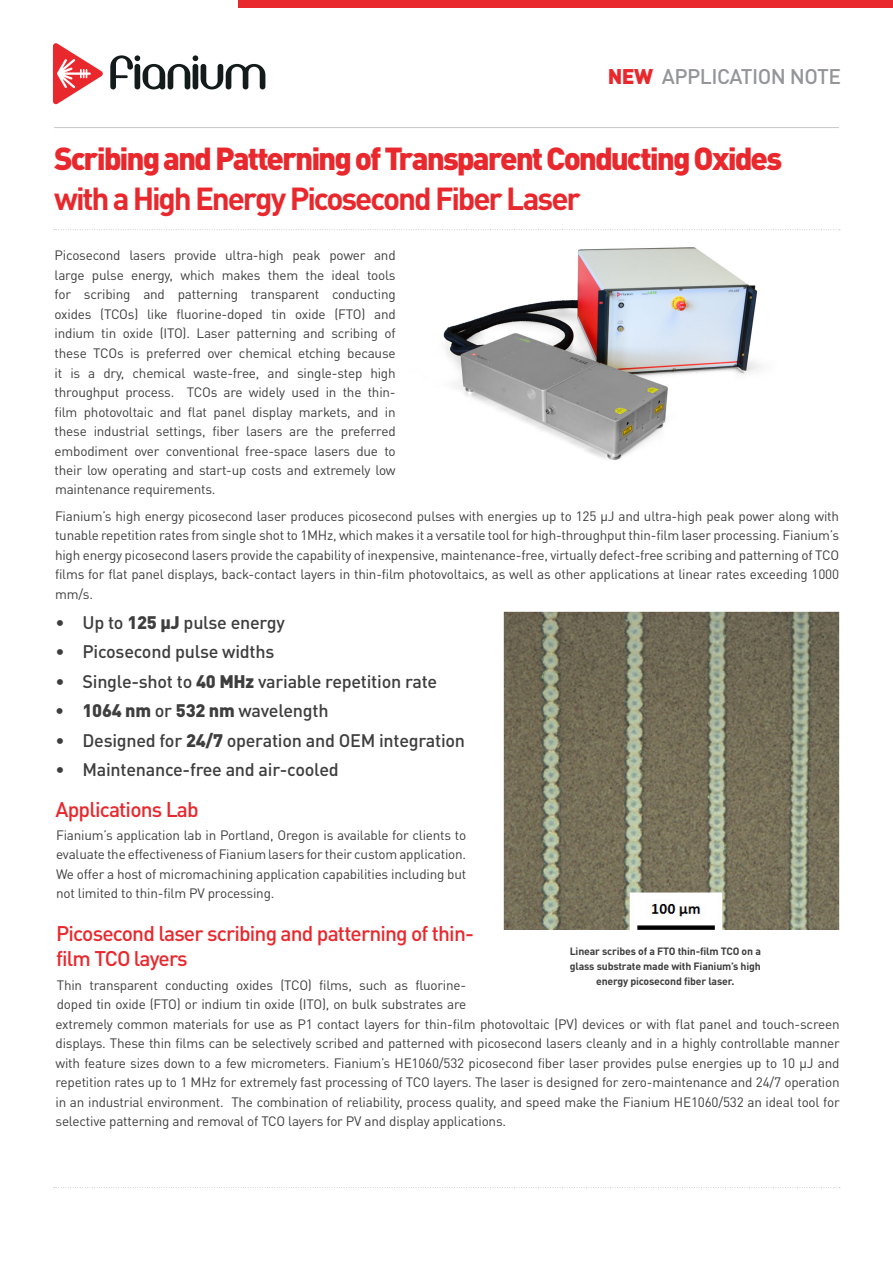
<style>
.page{position:relative;width:893px;height:1263px;background:#fff}
.page>*{position:absolute;margin:0;border:0;box-sizing:border-box;transform-origin:0 0}
.t1{font:900 31.5px/40.5px "DIN Pro";letter-spacing:-.065em;color:#e9282d}
.t2{font:500 21px/25.2px "DIN Pro";letter-spacing:-.04em;color:#e9282d}
.t3{font:500 21px "DIN Pro";letter-spacing:-.025em;color:#939598}
.t4{font:500 18px "DIN Pro";letter-spacing:-.015em;color:#3e3e3f}
.t5{font:900 18px "DIN Pro";letter-spacing:-.015em;color:#3e3e3f}
.t6{font:13.5px/19.5px "DIN Pro";letter-spacing:-.015em;color:#3e3e3f;text-align:justify}
.t7{font:700 10.5px/15px "DIN Pro";letter-spacing:-.015em;color:#3e3e3f;text-align:center}
.s1{font-weight:900;color:#e9282d}
.s2{font-weight:700}
.s3{font-weight:900}
.s4{font-weight:500}
</style>
<div class="page">
<img style="left:503px;top:611px;width:336px;height:319px">
<img style="left:443px;top:247px;width:318px;height:213px">
<div style="left:238px;top:0;width:655px;height:8px;background:#e9282d"></div>
<svg style="left:53px;top:43px;width:50px;height:61px"></svg>
<svg style="left:110px;top:55px;width:155px;height:34px"></svg>
<hr style="left:54px;top:127px;width:785px;height:1px;background:#c7c8ca">
<svg style="left:54px;top:1187px;width:786px;height:1px"></svg>
<svg style="left:54px;top:229px;width:786px;height:1px"></svg>
<h2 class="t3" style="left:608px;top:59px;width:235px"><span class="s1">NEW</span> APPLICATION NOTE</h2>
<p class="t1" style="left:54px;top:134px;width:730px">Scribing and Patterning of Transparent Conducting Oxides <span class="s2">with a High Energy Picosecond Fiber Laser</span></p>
<p class="t6" style="left:55px;top:245px;width:343px">Picosecond lasers provide ultra-high peak power and large pulse energy, which makes them the ideal tools for scribing and patterning transparent conducting oxides (TCOs) like fluorine-doped tin oxide (FTO) and indium tin oxide (ITO). Laser patterning and scribing of these TCOs is preferred over chemical etching because it is a dry, chemical waste-free, and single-step high throughput process. TCOs are widely used in the thin&shy;film photovoltaic and flat panel display markets, and in these industrial settings, fiber lasers are the preferred embodiment over conventional free-space lasers due to their low operating and start-up costs and extremely low</p>
<p class="t6" style="left:55px;top:478px;width:162px">maintenance requirements.</p>
<p class="t6" style="left:55px;top:505px;width:786px">Fianium’s high energy picosecond laser produces picosecond pulses with energies up to 125 µJ and ultra-high peak power along with tunable repetition rates from single shot to 1MHz, which makes it a versatile tool for high-throughput thin-film laser processing. Fianium’s high energy picosecond lasers provide the capability of inexpensive, maintenance-free, virtually defect-free scribing and patterning of TCO films for flat panel displays, back-contact layers in thin-film photovoltaics, as well as other applications at linear rates exceeding 1000 mm/s.</p>
<p class="t4" style="left:56px;top:608px;width:231px">• Up to <span class="s3">125 μJ</span> pulse energy</p>
<p class="t4" style="left:56px;top:637px;width:220px">• Picosecond pulse widths</p>
<p class="t4" style="left:56px;top:667px;width:383px">• Single-shot to <span class="s3">40 MHz</span> variable repetition rate</p>
<p class="t5" style="left:56px;top:695px;width:275px">• 1064 nm <span class="s4">or</span> 532 nm <span class="s4">wavelength</span></p>
<p class="t4" style="left:56px;top:726px;width:411px">• Designed for <span class="s3">24/7</span> operation and OEM integration</p>
<p class="t4" style="left:56px;top:755px;width:285px">• Maintenance-free and air-cooled</p>
<p class="t2" style="left:56px;top:794px;width:145px">Applications Lab</p>
<p class="t6" style="left:56px;top:824px;width:412px">Fianium’s application lab in Portland, Oregon is available for clients to evaluate the effectiveness of Fianium lasers for their custom application.<br>We offer a host of micromachining application capabilities including but not limited to thin-film PV processing.</p>
<p class="t2" style="left:56px;top:918px;width:419px">Picosecond laser scribing and patterning of thin&shy;film TCO layers</p>
<p class="t6" style="left:57px;top:974px;width:411px">Thin transparent conducting oxides (TCO) films, such as fluorine&shy;doped tin oxide (FTO) or indium tin oxide (ITO), on bulk substrates are</p>
<p class="t7" style="left:570px;top:942px;width:193px">Linear scribes of a FTO thin-film TCO on a glass substrate made with Fianium’s high energy picosecond fiber laser.</p>
<p class="t6" style="left:56px;top:1013px;width:786px">extremely common materials for use as P1 contact layers for thin-film photovoltaic (PV) devices or with flat panel and touch-screen displays. These thin films can be selectively scribed and patterned with picosecond lasers cleanly and in a highly controllable manner with feature sizes down to a few micrometers. Fianium’s HE1060/532 picosecond fiber laser provides pulse energies up to 10 µJ and repetition rates up to 1 MHz for extremely fast processing of TCO layers. The laser is designed for zero-maintenance and 24/7 operation in an industrial environment. The combination of reliability, process quality, and speed make the Fianium HE1060/532 an ideal tool for selective patterning and removal of TCO layers for PV and display applications.</p>
</div>
